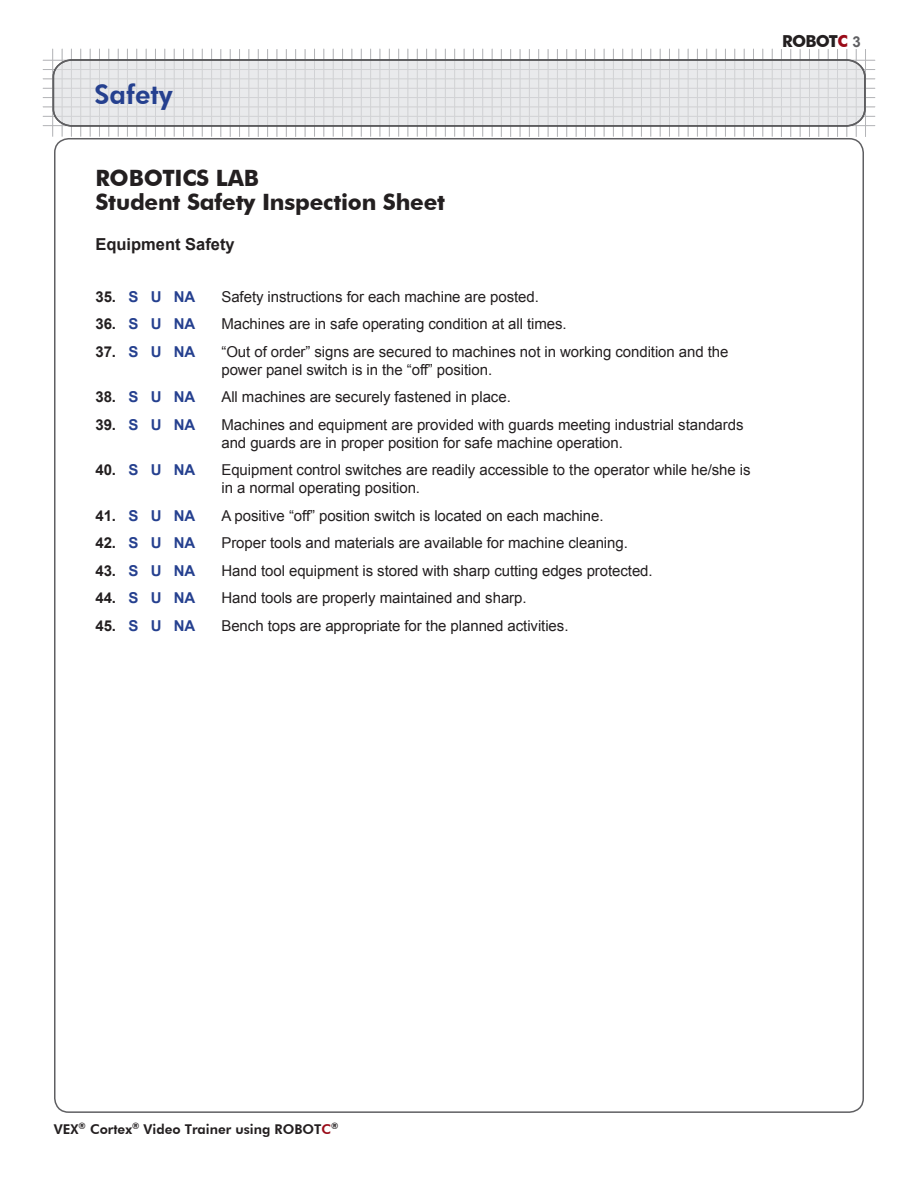
<style>
.page{position:relative;width:918px;height:1188px;background:#fff}
.page>*{position:absolute;margin:0;border:0;box-sizing:border-box;transform-origin:0 0}
.t1{font:800 27px "Futura BT";color:#25408f}
.head1{font:700 22.5px/24px "Futura BT";letter-spacing:-.01em;color:#231f20}
.quiz_text{font:700 16.5px "Arial";color:#231f20}
.t2{font:700 16.5px "Futura BT";letter-spacing:-.05em;color:#231f20}
.quiz_text-2{font:15px/18px "Arial";letter-spacing:-.005em;color:#231f20}
.quiz_text-3{font:700 15px "Arial";letter-spacing:-.005em;color:#25408f}
.t3{font:800 13.5px "Futura BT";color:#231f20}
.s1{color:#231f20}
.s2{color:#9a0b18}
.s3{font-family:"Arial";font-size:15px;color:#5f5f62}
</style>
<div class="page">
<hr style="left:43px;top:125px;width:832px;height:1px;background:#b4b5b8">
<hr style="left:43px;top:116px;width:832px;height:1px;background:#b4b5b8">
<hr style="left:43px;top:107px;width:832px;height:1px;background:#b4b5b8">
<hr style="left:43px;top:97px;width:832px;height:1px;background:#b4b5b8">
<hr style="left:43px;top:88px;width:832px;height:1px;background:#b4b5b8">
<hr style="left:43px;top:79px;width:832px;height:1px;background:#b4b5b8">
<hr style="left:43px;top:69px;width:832px;height:1px;background:#b4b5b8">
<hr style="left:43px;top:60px;width:832px;height:1px;background:#b4b5b8">
<hr style="left:118px;top:49px;width:1px;height:88px;background:#b4b5b8">
<hr style="left:109px;top:49px;width:1px;height:88px;background:#b4b5b8">
<hr style="left:99px;top:49px;width:1px;height:88px;background:#b4b5b8">
<hr style="left:90px;top:49px;width:1px;height:88px;background:#b4b5b8">
<hr style="left:81px;top:49px;width:1px;height:88px;background:#b4b5b8">
<hr style="left:71px;top:49px;width:1px;height:88px;background:#b4b5b8">
<hr style="left:62px;top:49px;width:1px;height:88px;background:#b4b5b8">
<hr style="left:52px;top:49px;width:1px;height:88px;background:#b4b5b8">
<hr style="left:211px;top:49px;width:1px;height:88px;background:#b4b5b8">
<hr style="left:202px;top:49px;width:1px;height:88px;background:#b4b5b8">
<hr style="left:193px;top:49px;width:1px;height:88px;background:#b4b5b8">
<hr style="left:183px;top:49px;width:1px;height:88px;background:#b4b5b8">
<hr style="left:174px;top:49px;width:1px;height:88px;background:#b4b5b8">
<hr style="left:165px;top:49px;width:1px;height:88px;background:#b4b5b8">
<hr style="left:155px;top:49px;width:1px;height:88px;background:#b4b5b8">
<hr style="left:146px;top:49px;width:1px;height:88px;background:#b4b5b8">
<hr style="left:137px;top:49px;width:1px;height:88px;background:#b4b5b8">
<hr style="left:127px;top:49px;width:1px;height:88px;background:#b4b5b8">
<hr style="left:305px;top:49px;width:1px;height:88px;background:#b4b5b8">
<hr style="left:295px;top:49px;width:1px;height:88px;background:#b4b5b8">
<hr style="left:286px;top:49px;width:1px;height:88px;background:#b4b5b8">
<hr style="left:277px;top:49px;width:1px;height:88px;background:#b4b5b8">
<hr style="left:267px;top:49px;width:1px;height:88px;background:#b4b5b8">
<hr style="left:258px;top:49px;width:1px;height:88px;background:#b4b5b8">
<hr style="left:249px;top:49px;width:1px;height:88px;background:#b4b5b8">
<hr style="left:239px;top:49px;width:1px;height:88px;background:#b4b5b8">
<hr style="left:230px;top:49px;width:1px;height:88px;background:#b4b5b8">
<hr style="left:221px;top:49px;width:1px;height:88px;background:#b4b5b8">
<hr style="left:398px;top:49px;width:1px;height:88px;background:#b4b5b8">
<hr style="left:389px;top:49px;width:1px;height:88px;background:#b4b5b8">
<hr style="left:380px;top:49px;width:1px;height:88px;background:#b4b5b8">
<hr style="left:370px;top:49px;width:1px;height:88px;background:#b4b5b8">
<hr style="left:361px;top:49px;width:1px;height:88px;background:#b4b5b8">
<hr style="left:352px;top:49px;width:1px;height:88px;background:#b4b5b8">
<hr style="left:342px;top:49px;width:1px;height:88px;background:#b4b5b8">
<hr style="left:333px;top:49px;width:1px;height:88px;background:#b4b5b8">
<hr style="left:324px;top:49px;width:1px;height:88px;background:#b4b5b8">
<hr style="left:314px;top:49px;width:1px;height:88px;background:#b4b5b8">
<hr style="left:492px;top:49px;width:1px;height:88px;background:#b4b5b8">
<hr style="left:482px;top:49px;width:1px;height:88px;background:#b4b5b8">
<hr style="left:473px;top:49px;width:1px;height:88px;background:#b4b5b8">
<hr style="left:464px;top:49px;width:1px;height:88px;background:#b4b5b8">
<hr style="left:454px;top:49px;width:1px;height:88px;background:#b4b5b8">
<hr style="left:445px;top:49px;width:1px;height:88px;background:#b4b5b8">
<hr style="left:436px;top:49px;width:1px;height:88px;background:#b4b5b8">
<hr style="left:426px;top:49px;width:1px;height:88px;background:#b4b5b8">
<hr style="left:417px;top:49px;width:1px;height:88px;background:#b4b5b8">
<hr style="left:408px;top:49px;width:1px;height:88px;background:#b4b5b8">
<hr style="left:585px;top:49px;width:1px;height:88px;background:#b4b5b8">
<hr style="left:576px;top:49px;width:1px;height:88px;background:#b4b5b8">
<hr style="left:566px;top:49px;width:1px;height:88px;background:#b4b5b8">
<hr style="left:557px;top:49px;width:1px;height:88px;background:#b4b5b8">
<hr style="left:548px;top:49px;width:1px;height:88px;background:#b4b5b8">
<hr style="left:538px;top:49px;width:1px;height:88px;background:#b4b5b8">
<hr style="left:529px;top:49px;width:1px;height:88px;background:#b4b5b8">
<hr style="left:520px;top:49px;width:1px;height:88px;background:#b4b5b8">
<hr style="left:510px;top:49px;width:1px;height:88px;background:#b4b5b8">
<hr style="left:501px;top:49px;width:1px;height:88px;background:#b4b5b8">
<hr style="left:679px;top:49px;width:1px;height:88px;background:#b4b5b8">
<hr style="left:669px;top:49px;width:1px;height:88px;background:#b4b5b8">
<hr style="left:660px;top:49px;width:1px;height:88px;background:#b4b5b8">
<hr style="left:651px;top:49px;width:1px;height:88px;background:#b4b5b8">
<hr style="left:641px;top:49px;width:1px;height:88px;background:#b4b5b8">
<hr style="left:632px;top:49px;width:1px;height:88px;background:#b4b5b8">
<hr style="left:623px;top:49px;width:1px;height:88px;background:#b4b5b8">
<hr style="left:613px;top:49px;width:1px;height:88px;background:#b4b5b8">
<hr style="left:604px;top:49px;width:1px;height:88px;background:#b4b5b8">
<hr style="left:594px;top:49px;width:1px;height:88px;background:#b4b5b8">
<hr style="left:772px;top:49px;width:1px;height:88px;background:#b4b5b8">
<hr style="left:763px;top:49px;width:1px;height:88px;background:#b4b5b8">
<hr style="left:753px;top:49px;width:1px;height:88px;background:#b4b5b8">
<hr style="left:744px;top:49px;width:1px;height:88px;background:#b4b5b8">
<hr style="left:735px;top:49px;width:1px;height:88px;background:#b4b5b8">
<hr style="left:725px;top:49px;width:1px;height:88px;background:#b4b5b8">
<hr style="left:716px;top:49px;width:1px;height:88px;background:#b4b5b8">
<hr style="left:706px;top:49px;width:1px;height:88px;background:#b4b5b8">
<hr style="left:697px;top:49px;width:1px;height:88px;background:#b4b5b8">
<hr style="left:688px;top:49px;width:1px;height:88px;background:#b4b5b8">
<hr style="left:856px;top:49px;width:1px;height:88px;background:#b4b5b8">
<hr style="left:847px;top:49px;width:1px;height:88px;background:#b4b5b8">
<hr style="left:865px;top:49px;width:1px;height:88px;background:#b4b5b8">
<hr style="left:837px;top:49px;width:1px;height:88px;background:#b4b5b8">
<hr style="left:828px;top:49px;width:1px;height:88px;background:#b4b5b8">
<hr style="left:819px;top:49px;width:1px;height:88px;background:#b4b5b8">
<hr style="left:809px;top:49px;width:1px;height:88px;background:#b4b5b8">
<hr style="left:800px;top:49px;width:1px;height:88px;background:#b4b5b8">
<hr style="left:791px;top:49px;width:1px;height:88px;background:#b4b5b8">
<hr style="left:781px;top:49px;width:1px;height:88px;background:#b4b5b8">
<svg style="left:52px;top:58px;width:814px;height:69px;background:#dcdddf"></svg>
<h1 class="t1" style="left:94px;top:78px;width:80px">Safety</h1>
<p class="head1" style="left:95px;top:166px;width:351px">ROBOTICS LAB<br>Student Safety Inspection Sheet</p>
<p class="quiz_text" style="left:95px;top:233px;width:141px">Equipment Safety</p>
<p class="quiz_text-3" style="left:95px;top:287px;width:101px"><span class="s1">35.</span> S U NA</p>
<p class="quiz_text-2" style="left:221px;top:288px;width:319px">Safety instructions for each machine are posted.</p>
<p class="quiz_text-3" style="left:95px;top:314px;width:101px"><span class="s1">36.</span> S U NA</p>
<p class="quiz_text-2" style="left:221px;top:315px;width:347px">Machines are in safe operating condition at all times.</p>
<p class="quiz_text-3" style="left:95px;top:342px;width:101px"><span class="s1">37.</span> S U NA</p>
<p class="quiz_text-2" style="left:221px;top:343px;width:509px">“Out of order” signs are secured to machines not in working condition and the power panel switch is in the “off” position.</p>
<p class="quiz_text-3" style="left:95px;top:387px;width:101px"><span class="s1">38.</span> S U NA</p>
<p class="quiz_text-2" style="left:221px;top:388px;width:291px">All machines are securely fastened in place.</p>
<p class="quiz_text-3" style="left:95px;top:415px;width:101px"><span class="s1">39.</span> S U NA</p>
<p class="quiz_text-2" style="left:221px;top:416px;width:524px">Machines and equipment are provided with guards meeting industrial standards and guards are in proper position for safe machine operation.</p>
<p class="quiz_text-3" style="left:95px;top:460px;width:101px"><span class="s1">40.</span> S U NA</p>
<p class="quiz_text-2" style="left:221px;top:461px;width:531px">Equipment control switches are readily accessible to the operator while he/she is in a normal operating position.</p>
<p class="quiz_text-3" style="left:95px;top:506px;width:101px"><span class="s1">41.</span> S U NA</p>
<p class="quiz_text-2" style="left:221px;top:507px;width:384px">A positive “off” position switch is located on each machine.</p>
<p class="quiz_text-3" style="left:95px;top:533px;width:101px"><span class="s1">42.</span> S U NA</p>
<p class="quiz_text-2" style="left:221px;top:534px;width:408px">Proper tools and materials are available for machine cleaning.</p>
<p class="quiz_text-3" style="left:95px;top:561px;width:101px"><span class="s1">43.</span> S U NA</p>
<p class="quiz_text-2" style="left:221px;top:562px;width:433px">Hand tool equipment is stored with sharp cutting edges protected.</p>
<p class="quiz_text-3" style="left:95px;top:588px;width:101px"><span class="s1">44.</span> S U NA</p>
<p class="quiz_text-2" style="left:221px;top:589px;width:307px">Hand tools are properly maintained and sharp.</p>
<p class="quiz_text-3" style="left:95px;top:615px;width:101px"><span class="s1">45.</span> S U NA</p>
<p class="quiz_text-2" style="left:221px;top:617px;width:349px">Bench tops are appropriate for the planned activities.</p>
<p class="t2" style="left:782px;top:32px;width:80px">ROBOT<span class="s2">C</span> <span class="s3">3</span></p>
<p class="t3" style="left:54px;top:1121px;width:286px">VEX<sup>®</sup> Cortex<sup>®</sup> Video Trainer using ROBOT<span class="s2">C</span><sup>®</sup></p>
</div>
